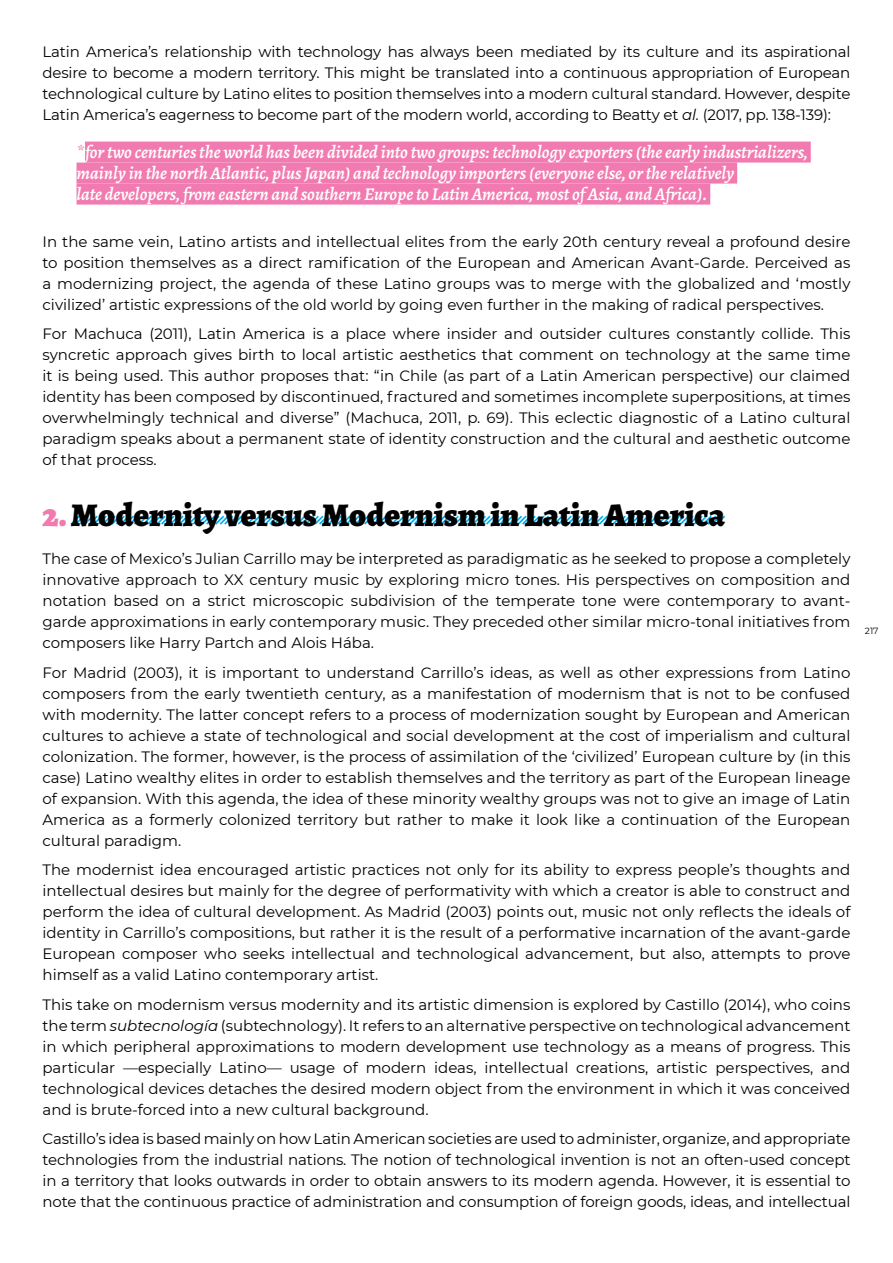
<style>
.page{position:relative;width:893px;height:1263px;background:#fff}
.page>*{position:absolute;margin:0;border:0;box-sizing:border-box;transform-origin:0 0}
.t1{font:900 33px "Alegreya";color:#000}
.t2{font:italic 600 18px/21px "Alegreya";color:#fff}
.t3{font:15px/21px "Montserrat";color:#000;text-align:justify}
.t4{font:9px "Montserrat";color:#000}
.s1{font-style:italic}
.s2{font-weight:400;color:#f17bb0}
.s3{color:#f17bb0}
</style>
<div class="page">
<div style="left:85px;top:142px;width:726px;height:21px;background:#f17bb0"></div>
<div style="left:77px;top:163px;width:660px;height:21px;background:#f17bb0"></div>
<div style="left:77px;top:184px;width:633px;height:21px;background:#f17bb0"></div>
<svg style="left:70px;top:515px;width:656px;height:10px"></svg>
<p class="t3" style="left:43px;top:41px;width:809px">Latin America’s relationship with technology has always been mediated by its culture and its aspirational desire to become a modern territory. This might be translated into a continuous appropriation of European technological culture by Latino elites to position themselves into a modern cultural standard. However, despite Latin America’s eagerness to become part of the modern world, according to Beatty et <span class="s1">al.</span> (2017, pp. 138-139):</p>
<p class="t2" style="left:77px;top:141px;width:733px"><span class="s2">*</span>for two centuries the world has been divided into two groups: technology exporters (the early industrializers, mainly in the north Atlantic, plus Japan) and technology importers (everyone else, or the relatively<br>late developers, from eastern and southern Europe to Latin America, most of Asia, and Africa).</p>
<p class="t3" style="left:43px;top:230px;width:809px">In the same vein, Latino artists and intellectual elites from the early 20th century reveal a profound desire to position themselves as a direct ramification of the European and American Avant-Garde. Perceived as a modernizing project, the agenda of these Latino groups was to merge with the globalized and ‘mostly civilized’ artistic expressions of the old world by going even further in the making of radical perspectives.</p>
<p class="t3" style="left:43px;top:323px;width:809px">For Machuca (2011), Latin America is a place where insider and outsider cultures constantly collide. This syncretic approach gives birth to local artistic aesthetics that comment on technology at the same time it is being used. This author proposes that: “in Chile (as part of a Latin American perspective) our claimed identity has been composed by discontinued, fractured and sometimes incomplete superpositions, at times overwhelmingly technical and diverse” (Machuca, 2011, p. 69). This eclectic diagnostic of a Latino cultural paradigm speaks about a permanent state of identity construction and the cultural and aesthetic outcome of that process.</p>
<h1 class="t1" style="left:43px;top:494px;width:684px"><span class="s3">2.</span> Modernity versus Modernism in Latin America</h1>
<p class="t3" style="left:43px;top:548px;width:809px">The case of Mexico’s Julian Carrillo may be interpreted as paradigmatic as he seeked to propose a completely innovative approach to XX century music by exploring micro tones. His perspectives on composition and notation based on a strict microscopic subdivision of the temperate tone were contemporary to avant&shy;garde approximations in early contemporary music. They preceded other similar micro-tonal initiatives from composers like Harry Partch and Alois Hába.</p>
<p class="t3" style="left:43px;top:661px;width:809px">For Madrid (2003), it is important to understand Carrillo’s ideas, as well as other expressions from Latino composers from the early twentieth century, as a manifestation of modernism that is not to be confused with modernity. The latter concept refers to a process of modernization sought by European and American cultures to achieve a state of technological and social development at the cost of imperialism and cultural colonization. The former, however, is the process of assimilation of the ‘civilized’ European culture by (in this case) Latino wealthy elites in order to establish themselves and the territory as part of the European lineage of expansion. With this agenda, the idea of these minority wealthy groups was not to give an image of Latin America as a formerly colonized territory but rather to make it look like a continuation of the European cultural paradigm.</p>
<p class="t3" style="left:43px;top:859px;width:809px">The modernist idea encouraged artistic practices not only for its ability to express people’s thoughts and intellectual desires but mainly for the degree of performativity with which a creator is able to construct and perform the idea of cultural development. As Madrid (2003) points out, music not only reflects the ideals of identity in Carrillo’s compositions, but rather it is the result of a performative incarnation of the avant-garde European composer who seeks intellectual and technological advancement, but also, attempts to prove himself as a valid Latino contemporary artist.</p>
<p class="t3" style="left:43px;top:993px;width:809px">This take on modernism versus modernity and its artistic dimension is explored by Castillo (2014), who coins the term <span class="s1">subtecnología</span> (subtechnology). It refers to an alternative perspective on technological advancement in which peripheral approximations to modern development use technology as a means of progress. This particular —especially Latino— usage of modern ideas, intellectual creations, artistic perspectives, and technological devices detaches the desired modern object from the environment in which it was conceived and is brute-forced into a new cultural background.</p>
<p class="t3" style="left:43px;top:1128px;width:809px">Castillo’s idea is based mainly on how Latin American societies are used to administer, organize, and appropriate technologies from the industrial nations. The notion of technological invention is not an often-used concept in a territory that looks outwards in order to obtain answers to its modern agenda. However, it is essential to note that the continuous practice of administration and consumption of foreign goods, ideas, and intellectual</p>
<p class="t4" style="left:865px;top:625px;width:15px">217</p>
</div>
